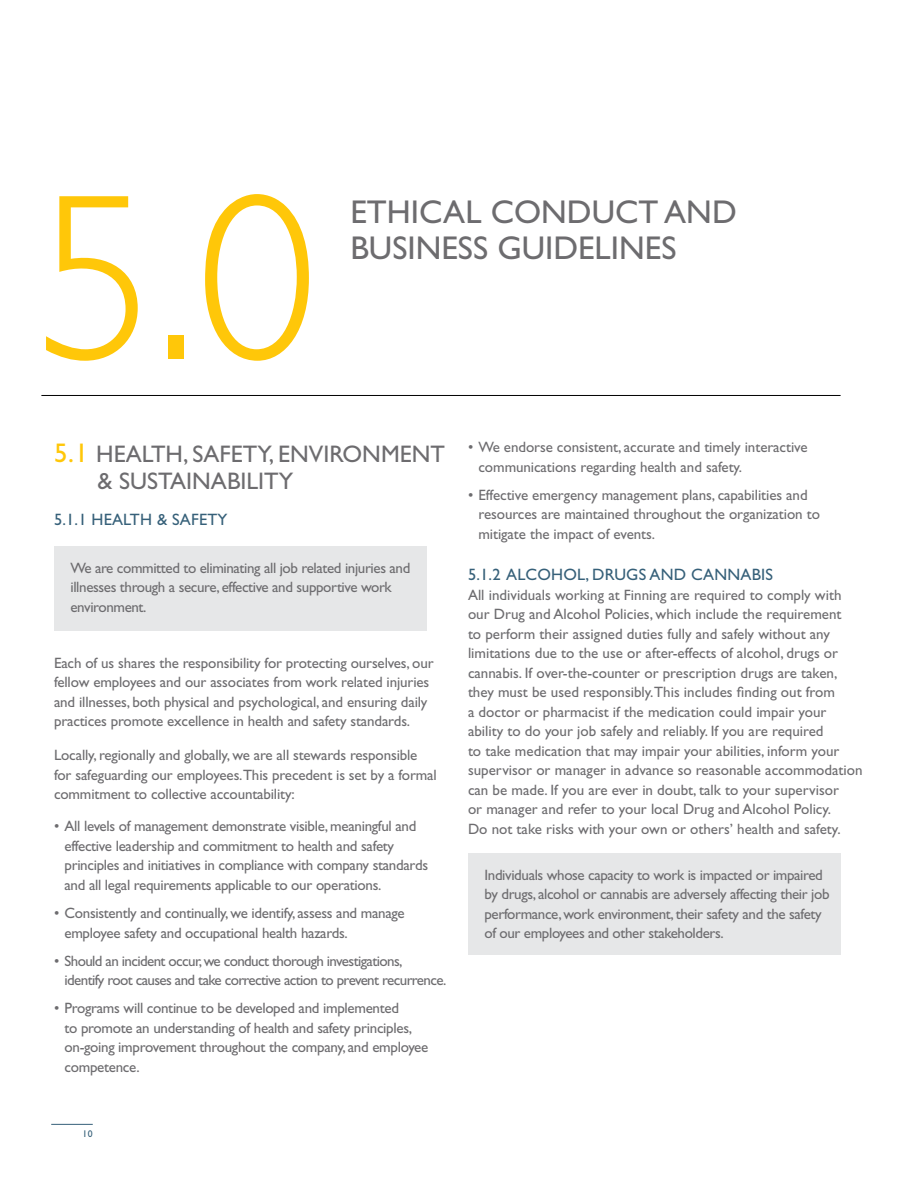
<style>
.page{position:relative;width:918px;height:1188px;background:#fff}
.page>*{position:absolute;margin:0;border:0;box-sizing:border-box;transform-origin:0 0}
.t1{font:300 238.05px "Gill Sans Std";color:#ffc709}
.t2{font:33px/36px "Gill Sans Std";color:#6d6c6f}
.t3{font:24px/27px "Gill Sans Std";color:#6d6c6f}
.t4{font:16.5px "Gill Sans Std";letter-spacing:.01em;color:#366079}
.body{font:15px/19.5px "Gill Sans Std";letter-spacing:-.01em;color:#6d6c6f}
.Bullets{font:15px/19.5px "Gill Sans Std";letter-spacing:-.02em;color:#6d6c6f}
.Bullets-2{font:15px/19.5px "Gill Sans Std";letter-spacing:-.04em;color:#6d6c6f}
.t5{font:9.75px "Gill Sans Std";color:#366079}
.s1{font-size:27px;color:#ffc709}
</style>
<div class="page">
<hr style="left:51px;top:1124px;width:42px;height:1px;background:#366079">
<div style="left:54px;top:546px;width:373px;height:85px;background:#e6e7e8"></div>
<div style="left:468px;top:853px;width:373px;height:102px;background:#e6e7e8"></div>
<hr style="left:41px;top:395px;width:800px;height:1px;background:#000">
<p class="t1" style="left:36px;top:145px;width:282px">5.0</p>
<p class="t2" style="left:350px;top:194px;width:388px">ETHICAL CONDUCT AND<br>BUSINESS GUIDELINES</p>
<p class="t3" style="left:98px;top:440px;width:349px;text-indent:-44px"><span class="s1">5.1</span> HEALTH, SAFETY, ENVIRONMENT &amp; SUSTAINABILITY</p>
<p class="t4" style="left:54px;top:510px;width:175px">5.1.1 HEALTH &amp; SAFETY</p>
<p class="body" style="left:70px;top:558px;width:341px">We are committed to eliminating all job related injuries and illnesses through a secure, effective and supportive work environment.</p>
<p class="body" style="left:54px;top:653px;width:381px">Each of us shares the responsibility for protecting ourselves, our fellow employees and our associates from work related injuries and illnesses, both physical and psychological, and ensuring daily practices promote excellence in health and safety standards.</p>
<p class="body" style="left:54px;top:745px;width:384px">Locally, regionally and globally, we are all stewards responsible for safeguarding our employees.This precedent is set by a formal commitment to collective accountability:</p>
<p class="Bullets" style="left:64px;top:817px;width:365px;text-indent:-10px">• All levels of management demonstrate visible, meaningful and effective leadership and commitment to health and safety principles and initiatives in compliance with company standards and all legal requirements applicable to our operations.</p>
<p class="Bullets" style="left:64px;top:903px;width:342px;text-indent:-10px">• Consistently and continually, we identify, assess and manage employee safety and occupational health hazards.</p>
<p class="Bullets-2" style="left:64px;top:951px;width:384px;text-indent:-10px">• Should an incident occur, we conduct thorough investigations,<br>identify root causes and take corrective action to prevent recurrence.</p>
<p class="Bullets" style="left:64px;top:999px;width:365px;text-indent:-10px">• Programs will continue to be developed and implemented<br>to promote an understanding of health and safety principles, on-going improvement throughout the company, and employee competence.</p>
<p class="t5" style="left:83px;top:1128px;width:12px">10</p>
<p class="Bullets" style="left:478px;top:437px;width:331px;text-indent:-10px">• We endorse consistent, accurate and timely interactive communications regarding health and safety.</p>
<p class="Bullets" style="left:478px;top:485px;width:343px;text-indent:-10px">• Effective emergency management plans, capabilities and resources are maintained throughout the organization to mitigate the impact of events.</p>
<p class="t4" style="left:468px;top:565px;width:307px">5.1.2 ALCOHOL, DRUGS AND CANNABIS</p>
<p class="body" style="left:468px;top:585px;width:396px">All individuals working at Finning are required to comply with our Drug and Alcohol Policies, which include the requirement<br>to perform their assigned duties fully and safely without any limitations due to the use or after-effects of alcohol, drugs or cannabis. If over-the-counter or prescription drugs are taken, they must be used responsibly.This includes finding out from<br>a doctor or pharmacist if the medication could impair your ability to do your job safely and reliably. If you are required<br>to take medication that may impair your abilities, inform your supervisor or manager in advance so reasonable accommodation can be made. If you are ever in doubt, talk to your supervisor<br>or manager and refer to your local Drug and Alcohol Policy.<br>Do not take risks with your own or others’ health and safety.</p>
<p class="body" style="left:485px;top:865px;width:347px">Individuals whose capacity to work is impacted or impaired by drugs, alcohol or cannabis are adversely affecting their job performance, work environment, their safety and the safety of our employees and other stakeholders.</p>
</div>
